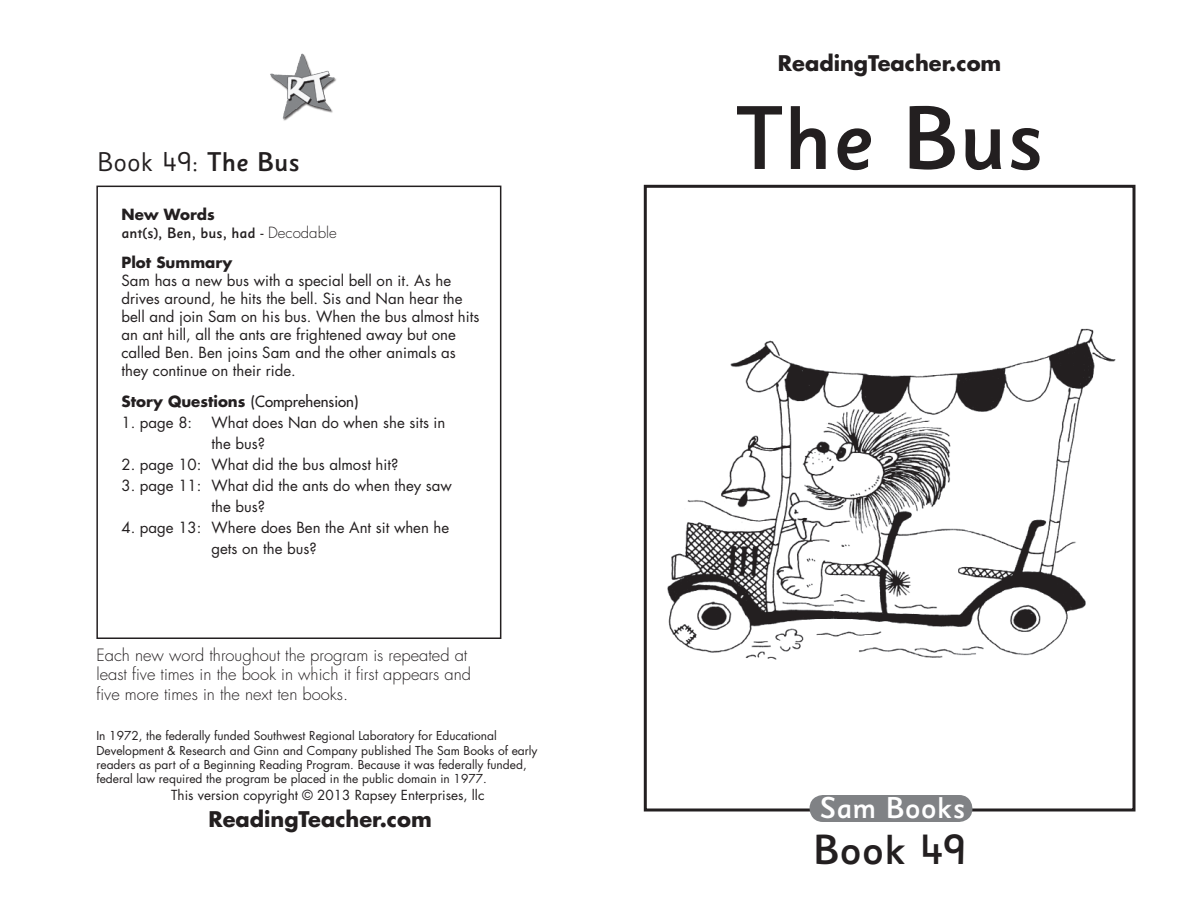
<style>
.page{position:relative;width:1188px;height:918px;background:#fff}
.page>*{position:absolute;margin:0;border:0;box-sizing:border-box;transform-origin:0 0}
.t1{font:500 90px "Sassoon Sans US Md";color:#231f20}
.t2{font:500 42px "Sassoon Sans US Md";color:#231f20}
.t3{font:500 30px "Sassoon Sans US Md";color:#fff}
.t4{font:27px "Sassoon Sans US Rg";color:#231f20}
.t5{font:700 21px "Futura";color:#231f20}
.t6{font:300 16.5px/19.8px "Futura";color:#231f20}
.t7{font:15px/18px "Futura";color:#231f20}
.t8{font:15px "Futura";color:#231f20}
.t9{font:500 15px "Sassoon Sans US Md";color:#231f20}
.t10{font:700 15px "Futura";color:#231f20}
.t11{font:13.5px "Futura";color:#231f20}
.t12{font:12px/14.4px "Futura";color:#231f20}
.s1{font-family:"Sassoon Sans US Md";font-weight:500}
.s2{font-family:"Futura";font-weight:400}
.s3{font-family:"Futura";font-weight:300}
.s4{font-weight:700}
</style>
<div class="page">
<div style="left:644px;top:185px;width:492px;height:627px;border:3px solid #231f20"></div>
<div style="left:810px;top:795px;width:162px;height:27px;background:#808285;border-radius:14px"></div>
<img style="left:667px;top:328px;width:449px;height:332px">
<div style="left:96px;top:186px;width:405px;height:453px;border:2px solid #231f20"></div>
<img style="left:270px;top:53px;width:66px;height:68px">
<h3 class="t4" style="left:98px;top:147px;width:204px">Book 49: <span class="s1">The Bus</span></h3>
<p class="t10" style="left:122px;top:204px;width:95px">New Words</p>
<p class="t9" style="left:122px;top:224px;width:217px">ant(s), Ben, bus, had <span class="s2">-</span> <span class="s3">Decodable</span></p>
<p class="t10" style="left:122px;top:252px;width:112px">Plot Summary</p>
<p class="t7" style="left:122px;top:271px;width:359px">Sam has a new bus with a special bell on it. As he drives around, he hits the bell. Sis and Nan hear the bell and join Sam on his bus. When the bus almost hits an ant hill, all the ants are frightened away but one called Ben. Ben joins Sam and the other animals as they continue on their ride.</p>
<p class="t8" style="left:122px;top:392px;width:238px"><span class="s4">Story Questions</span> (Comprehension)</p>
<p class="t7" style="left:122px;top:413px;width:72px">1. page 8:</p>
<p class="t7" style="left:212px;top:412px;width:235px;line-height:21px">What does Nan do when she sits in the bus?</p>
<p class="t7" style="left:122px;top:455px;width:278px">2. page 10: What did the bus almost hit?</p>
<p class="t7" style="left:212px;top:475px;width:242px;line-height:21px;text-indent:-90px">3. page 11: What did the ants do when they saw the bus?</p>
<p class="t7" style="left:212px;top:517px;width:239px;line-height:21px;text-indent:-90px">4. page 13: Where does Ben the Ant sit when he gets on the bus?</p>
<p class="t6" style="left:96px;top:645px;width:376px">Each new word throughout the program is repeated at least five times in the book in which it first appears and five more times in the next ten books.</p>
<p class="t12" style="left:96px;top:728px;width:443px">In 1972, the federally funded Southwest Regional Laboratory for Educational Development &amp; Research and Ginn and Company published The Sam Books of early readers as part of a Beginning Reading Program. Because it was federally funded, federal law required the program be placed in the public domain in 1977.</p>
<p class="t11" style="left:171px;top:785px;width:315px">This version copyright © 2013 Rapsey Enterprises, llc</p>
<h3 class="t5" style="left:208px;top:805px;width:225px">ReadingTeacher.com</h3>
<h3 class="t5" style="left:778px;top:48px;width:225px">ReadingTeacher.com</h3>
<h1 class="t1" style="left:735px;top:89px;width:310px">The Bus</h1>
<h3 class="t3" style="left:820px;top:791px;width:147px">Sam Books</h3>
<h2 class="t2" style="left:813px;top:827px;width:155px">Book 49</h2>
</div>
